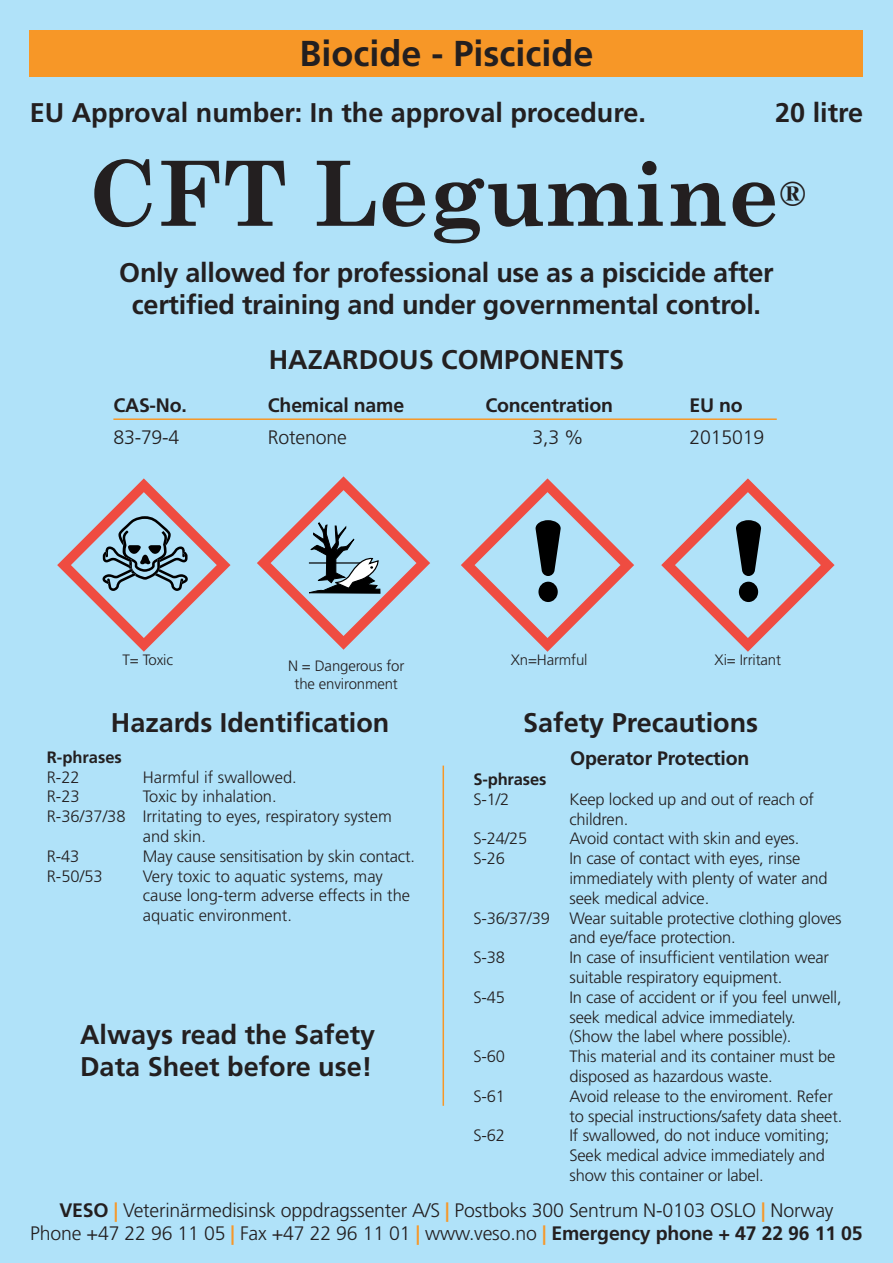
<style>
.page{position:relative;width:893px;height:1263px;background:#b0e2f9}
.page>*{position:absolute;margin:0;border:0;box-sizing:border-box;transform-origin:0 0}
.t1{font:700 90px "Century Schoolbook";color:#231f20}
.t2{font:700 36px "Frutiger";color:#231f20}
.t3{font:700 34.8px "Century Schoolbook";color:#231f20}
.t4{font:700 27px/32.4px "Frutiger";color:#231f20;text-align:center}
.t5{font:300 19.5px/23.4px "Frutiger";letter-spacing:-.01em;color:#231f20;text-align:center}
.t6{font:700 19.5px "Frutiger";letter-spacing:-.01em;color:#231f20}
.t7{font:300 16.5px/19.8px "Frutiger";letter-spacing:-.01em;color:#231f20}
.t8{font:700 16.5px "Frutiger";letter-spacing:-.005em;color:#231f20}
.t9{font:300 15px/18px "Frutiger";letter-spacing:-.01em;color:#231f20;text-align:center}
.s1{font-weight:700}
.s2{font-weight:700;color:#f79727}
</style>
<div class="page">
<div style="left:30px;top:30px;width:833px;height:47px;background:#f79727"></div>
<hr style="left:113px;top:418px;width:664px;height:2px;background:#f79727">
<hr style="left:443px;top:765px;width:1px;height:341px;background:#f79727">
<svg style="left:257px;top:476px;width:173px;height:174px"></svg>
<svg style="left:461px;top:478px;width:173px;height:174px"></svg>
<svg style="left:661px;top:478px;width:174px;height:174px"></svg>
<svg style="left:57px;top:478px;width:173px;height:174px"></svg>
<h2 class="t2" style="left:299px;top:33px;width:296px">Biocide - Piscicide</h2>
<h3 class="t4" style="left:30px;top:97px;width:618px">EU Approval number: In the approval procedure.</h3>
<h3 class="t4" style="left:775px;top:97px;width:90px">20 litre</h3>
<h1 class="t1" style="left:87px;top:139px;width:694px">CFT Legumine</h1>
<h3 class="t3" style="left:780px;top:172px;width:27px">®</h3>
<h3 class="t4" style="left:119px;top:256px;width:656px">Only allowed for professional use as a piscicide after certified training and under governmental control.</h3>
<h3 class="t4" style="left:269px;top:344px;width:357px">HAZARDOUS COMPONENTS</h3>
<p class="t6" style="left:113px;top:394px;width:75px">CAS-No.</p>
<p class="t6" style="left:268px;top:394px;width:138px">Chemical name</p>
<p class="t6" style="left:485px;top:394px;width:129px">Concentration</p>
<p class="t6" style="left:689px;top:394px;width:55px">EU no</p>
<p class="t5" style="left:113px;top:426px;width:68px">83-79-4</p>
<p class="t5" style="left:268px;top:426px;width:80px">Rotenone</p>
<p class="t5" style="left:532px;top:426px;width:53px">3,3 %</p>
<p class="t5" style="left:689px;top:426px;width:76px">2015019</p>
<p class="t9" style="left:123px;top:651px;width:52px">T= Toxic</p>
<p class="t9" style="left:288px;top:657px;width:118px">N = Dangerous for the environment</p>
<p class="t9" style="left:511px;top:650px;width:78px">Xn=Harmful</p>
<p class="t9" style="left:715px;top:650px;width:68px">Xi= Irritant</p>
<h3 class="t4" style="left:111px;top:706px;width:280px">Hazards Identification</h3>
<h3 class="t4" style="left:523px;top:706px;width:237px">Safety Precautions</h3>
<p class="t6" style="left:570px;top:747px;width:181px">Operator Protection</p>
<p class="t8" style="left:473px;top:769px;width:74px">S-phrases</p>
<p class="t7" style="left:473px;top:789px;width:38px">S-1/2</p>
<p class="t7" style="left:569px;top:789px;width:246px">Keep locked up and out of reach of children.</p>
<p class="t7" style="left:473px;top:829px;width:56px">S-24/25</p>
<p class="t7" style="left:569px;top:829px;width:232px">Avoid contact with skin and eyes.</p>
<p class="t7" style="left:473px;top:849px;width:33px">S-26</p>
<p class="t7" style="left:569px;top:849px;width:232px">In case of contact with eyes, rinse</p>
<p class="t7" style="left:569px;top:869px;width:260px">immediately with plenty of water and</p>
<p class="t7" style="left:569px;top:888px;width:141px">seek medical advice.</p>
<p class="t7" style="left:473px;top:908px;width:370px">S-36/37/39 Wear suitable protective clothing gloves</p>
<p class="t7" style="left:569px;top:928px;width:168px">and eye/face protection.</p>
<p class="t7" style="left:473px;top:948px;width:33px">S-38</p>
<p class="t7" style="left:569px;top:948px;width:261px">In case of insufficient ventilation wear suitable respiratory equipment.</p>
<p class="t7" style="left:473px;top:987px;width:33px">S-45</p>
<p class="t7" style="left:569px;top:987px;width:274px">In case of accident or if you feel unwell, seek medical advice immediately. (Show the label where possible).</p>
<p class="t7" style="left:473px;top:1047px;width:33px">S-60</p>
<p class="t7" style="left:569px;top:1047px;width:267px">This material and its container must be disposed as hazardous waste.</p>
<p class="t7" style="left:473px;top:1086px;width:33px">S-61</p>
<p class="t7" style="left:569px;top:1086px;width:274px">Avoid release to the enviroment. Refer to special instructions/safety data sheet.</p>
<p class="t7" style="left:473px;top:1126px;width:33px">S-62</p>
<p class="t7" style="left:569px;top:1126px;width:261px">If swallowed, do not induce vomiting;<br>Seek medical advice immediately and show this container or label.</p>
<p class="t8" style="left:47px;top:747px;width:77px">R-phrases</p>
<p class="t7" style="left:47px;top:767px;width:35px">R-22</p>
<p class="t7" style="left:143px;top:767px;width:156px">Harmful if swallowed.</p>
<p class="t7" style="left:47px;top:787px;width:35px">R-23</p>
<p class="t7" style="left:143px;top:787px;width:135px">Toxic by inhalation.</p>
<p class="t7" style="left:47px;top:807px;width:347px">R-36/37/38 Irritating to eyes, respiratory system</p>
<p class="t7" style="left:143px;top:827px;width:65px">and skin.</p>
<p class="t7" style="left:47px;top:846px;width:34px">R-43</p>
<p class="t7" style="left:143px;top:846px;width:274px">May cause sensitisation by skin contact.</p>
<p class="t7" style="left:47px;top:866px;width:57px">R-50/53</p>
<p class="t7" style="left:143px;top:866px;width:269px">Very toxic to aquatic systems, may cause long-term adverse effects in the aquatic environment.</p>
<h3 class="t4" style="left:80px;top:1018px;width:297px;text-align:left">Always read the Safety<br>Data Sheet before use!</h3>
<p class="t5" style="left:30px;top:1199px;width:834px"><span class="s1">VESO</span> <span class="s2">|</span> Veterinärmedisinsk oppdragssenter A/S <span class="s2">|</span> Postboks 300 Sentrum N-0103 OSLO <span class="s2">|</span> Norway<br>Phone +47 22 96 11 05 <span class="s2">|</span> Fax +47 22 96 11 01 <span class="s2">|</span> www.veso.no <span class="s2">|</span> <span class="s1">Emergency phone + 47 22 96 11 05</span></p>
</div>
